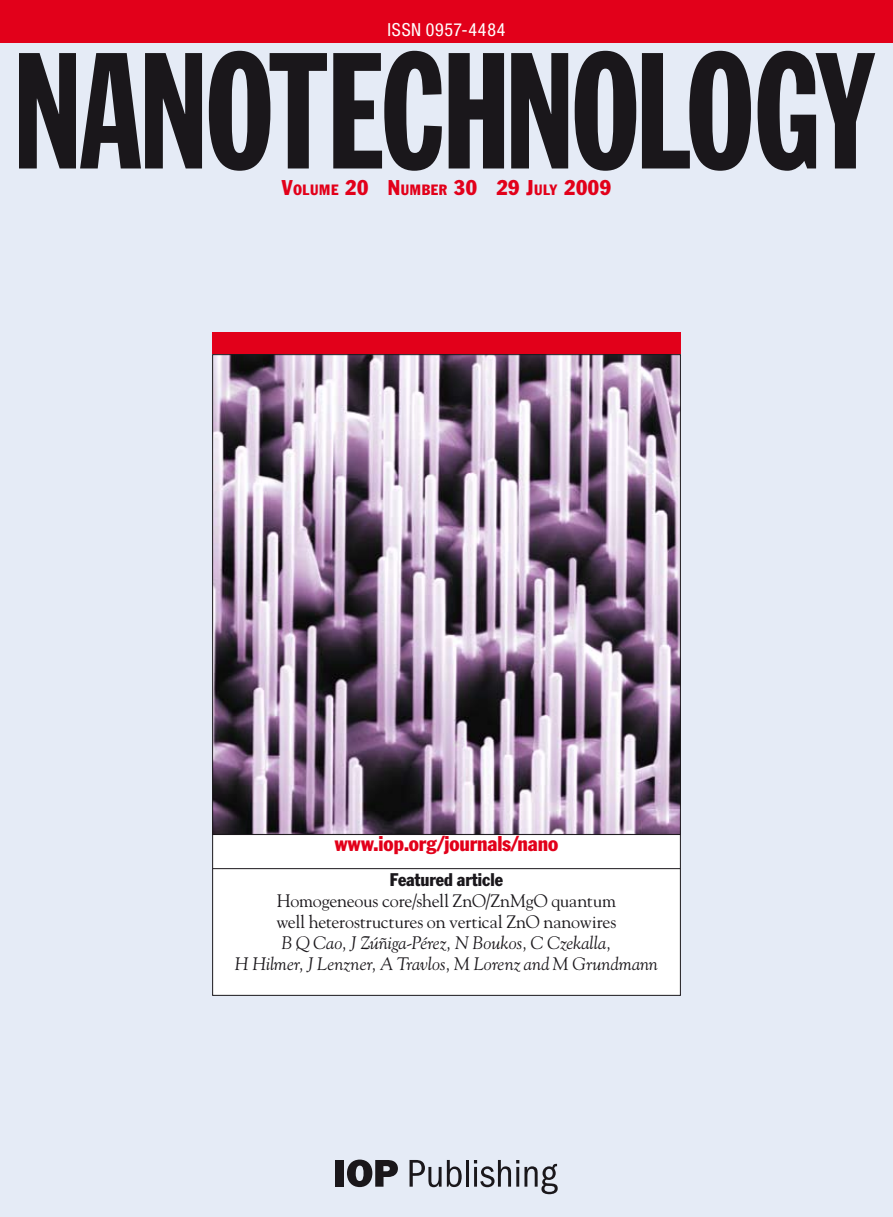
<style>
.page{position:relative;width:893px;height:1217px;background:#fff}
.page>*{position:absolute;margin:0;border:0;box-sizing:border-box;transform-origin:0 0}
.t1{font:162px "Franklin Gothic Extra Cond";letter-spacing:-.02em;color:#1a171b}
.t2{font:condensed 21px "Franklin Gothic";letter-spacing:.03em;color:#e2001a}
.t3{font:condensed 21px "Franklin Gothic";letter-spacing:-.005em;color:#e2001a}
.t4{font:italic 18px/21px "Goudy Io P";color:#1a171b;text-align:center}
.t5{font:18px/21px "Goudy Io P";letter-spacing:-.015em;color:#1a171b}
.t6{font:condensed 18px "Franklin Gothic";letter-spacing:-.005em;color:#1a171b}
.t7{font:condensed 18px "Helvetica Neue LT";letter-spacing:.04em;color:#fff}
.s1{font-size:14.7px}
</style>
<div class="page">
<div style="left:0;top:0;width:893px;height:1216px;background:#e5ebf6"></div>
<div style="left:0;top:0;width:893px;height:43px;background:#e2001a"></div>
<div style="left:336px;top:1159px;width:8px;height:27px;background:#1a171b"></div>
<svg style="left:347px;top:1159px;width:51px;height:27px"></svg>
<svg style="left:409px;top:1160px;width:53px;height:26px"></svg>
<hr style="left:466px;top:1159px;width:3px;height:27px;background:#1a171b">
<svg style="left:474px;top:1160px;width:84px;height:33px"></svg>
<div style="left:212px;top:332px;width:469px;height:22px;background:#e2001a"></div>
<div style="left:213px;top:834px;width:467px;height:161px;background:#fff"></div>
<hr style="left:213px;top:868px;width:467px;height:1px;background:#1a171b">
<div style="left:212px;top:834px;width:469px;height:161px;border:1px solid #1a171b"></div>
<img style="left:214px;top:356px;width:465px;height:476px">
<p class="t7" style="left:387px;top:19px;width:119px">ISSN 0957-4484</p>
<h1 class="t1" style="left:13px;top:25px;width:861px">NANOTECHNOLOGY</h1>
<p class="t2" style="left:282px;top:175px;width:331px">V<span class="s1">OLUME</span> 20 N<span class="s1">UMBER</span> 30 29 J<span class="s1">ULY</span> 2009</p>
<p class="t3" style="left:335px;top:830px;width:225px">www.iop.org/journals/nano</p>
<p class="t6" style="left:390px;top:868px;width:115px">Featured article</p>
<p class="t5" style="left:276px;top:889px;width:341px">Homogeneous core/shell ZnO/ZnMgO quantum well heterostructures on vertical ZnO nanowires</p>
<p class="t4" style="left:235px;top:931px;width:424px">B Q Cao, J Zúñiga-Pérez, N Boukos, C Czekalla,<br>H Hilmer, J Lenzner, A Travlos, M Lorenz and M Grundmann</p>
</div>
